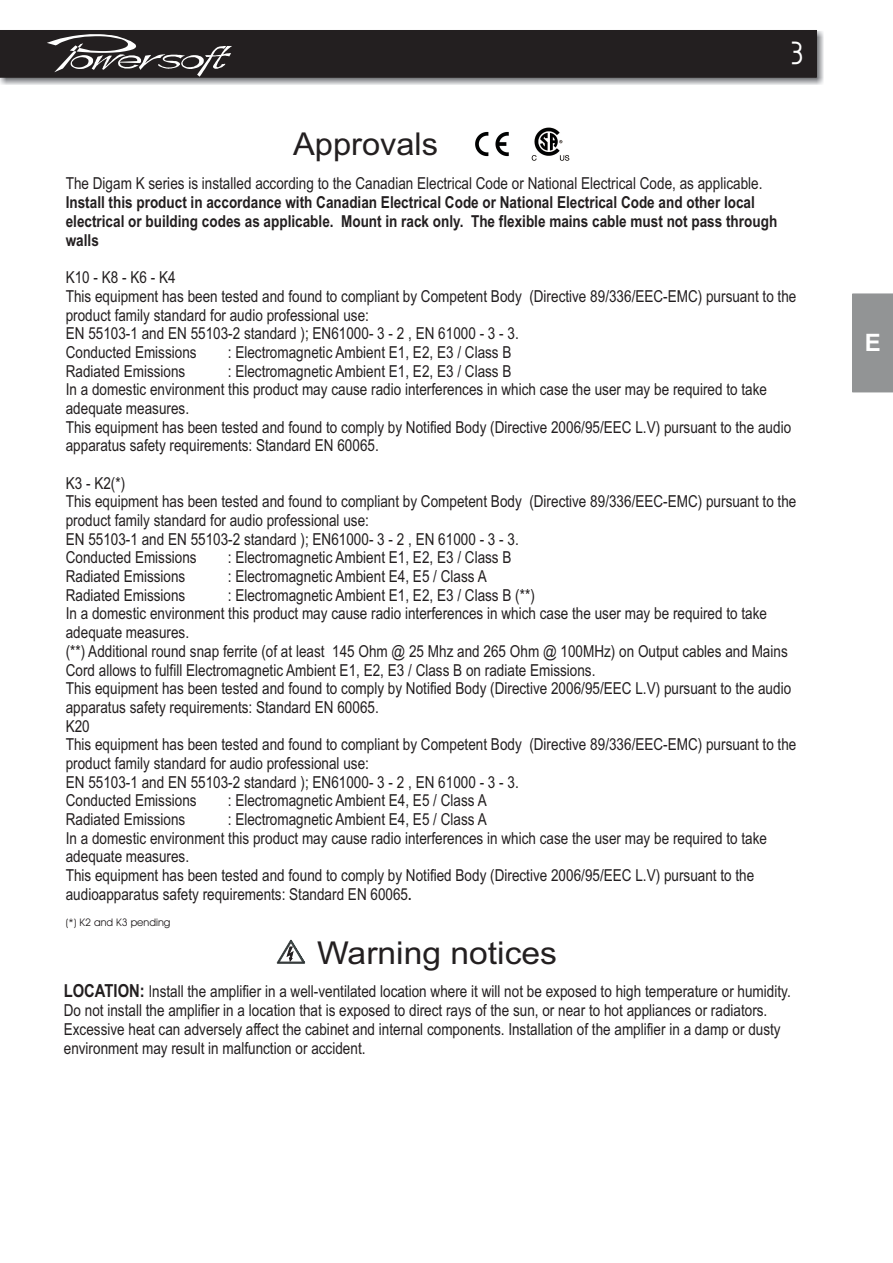
<style>
.page{position:relative;width:893px;height:1263px;background:#fff}
.page>*{position:absolute;margin:0;border:0;box-sizing:border-box;transform-origin:0 0}
.t1{font:700 36px "Solid Edge ISO";color:#fff}
.t2{font:31.5px "Arial";color:#231f20;scale:1.07 1}
.t3{font:31.5px "Arial";color:#231f20}
.t4{font:700 24px "Arial";color:#fff}
.t5{font:16.5px/18.8px "Arial Narrow";color:#231f20}
.t6{font:700 16.5px/18.9px "Arial Narrow";color:#231f20}
.t7{font:10.5px "Avant Garde Bk BT";color:#231f20}
.s1{font-weight:700;font-size:15px}
.s2{font-weight:700;font-size:18px}
.s3{font-family:"Avant Garde Bk BT"}
</style>
<div class="page">
<img style="left:0;top:30px;width:823px;height:55px">
<div style="left:0;top:30px;width:816px;height:47px;background:#231f20"></div>
<svg style="left:47px;top:34px;width:185px;height:43px"></svg>
<div style="left:852px;top:293px;width:40px;height:99px;background:#929495"></div>
<svg style="left:277px;top:940px;width:28px;height:23px"></svg>
<img style="left:531px;top:127px;width:38px;height:34px">
<img style="left:475px;top:131px;width:34px;height:26px">
<h1 class="t1" style="left:791px;top:30px;width:13px">3</h1>
<h2 class="t3" style="left:293px;top:132px;width:146px">Approvals</h2>
<p class="t5" style="left:66px;top:176px;width:698px">The Digam K series is installed according to the Canadian Electrical Code or National Electrical Code, as applicable.</p>
<p class="t6" style="left:66px;top:194px;width:713px">Install this product in accordance with Canadian Electrical Code or National Electrical Code and other local electrical or building codes as applicable. Mount in rack only. The flexible mains cable must not pass through walls</p>
<p class="t5" style="left:66px;top:270px;width:732px">K10 - K8 - K6 - K4<br>This equipment has been tested and found to compliant by Competent Body (Directive 89/336/EEC-EMC) pursuant to the product family standard for audio professional use:<br>EN 55103-1 and EN 55103-2 standard ); EN61000- 3 - 2 , EN 61000 - 3 - 3.<br>Conducted Emissions</p>
<p class="t5" style="left:228px;top:344px;width:285px">: Electromagnetic Ambient E1, E2, E3 / Class B</p>
<p class="t5" style="left:66px;top:363px;width:727px;text-indent:162px">: Electromagnetic Ambient E1, E2, E3 / Class B<br>In a domestic environment this product may cause radio interferences in which case the user may be required to take adequate measures.<br>This equipment has been tested and found to comply by Notified Body (Directive 2006/95/EEC L.V) pursuant to the audio apparatus safety requirements: Standard EN 60065.</p>
<p class="t5" style="left:66px;top:475px;width:732px">K3 - K2(*)<br>This equipment has been tested and found to compliant by Competent Body (Directive 89/336/EEC-EMC) pursuant to the product family standard for audio professional use:<br>EN 55103-1 and EN 55103-2 standard ); EN61000- 3 - 2 , EN 61000 - 3 - 3.<br>Conducted Emissions</p>
<p class="t5" style="left:66px;top:363px;width:121px">Radiated Emissions</p>
<p class="t5" style="left:228px;top:550px;width:285px">: Electromagnetic Ambient E1, E2, E3 / Class B</p>
<p class="t5" style="left:66px;top:568px;width:121px">Radiated Emissions</p>
<p class="t5" style="left:228px;top:568px;width:260px">: Electromagnetic Ambient E4, E5 / Class A</p>
<p class="t5" style="left:66px;top:587px;width:121px">Radiated Emissions</p>
<p class="t5" style="left:66px;top:587px;width:732px;text-indent:162px">: Electromagnetic Ambient E1, E2, E3 / Class B (**)<br>In a domestic environment this product may cause radio interferences in which case the user may be required to take adequate measures.<br>(**) Additional round snap ferrite (of at least 145 Ohm @ 25 Mhz and 265 Ohm @ 100MHz) on Output cables and Mains Cord allows to fulfill Electromagnetic Ambient E1, E2, E3 / Class B on radiate Emissions.<br>This equipment has been tested and found to comply by Notified Body (Directive 2006/95/EEC L.V) pursuant to the audio apparatus safety requirements: Standard EN 60065.<br>K20<br>This equipment has been tested and found to compliant by Competent Body (Directive 89/336/EEC-EMC) pursuant to the product family standard for audio professional use:<br>EN 55103-1 and EN 55103-2 standard ); EN61000- 3 - 2 , EN 61000 - 3 - 3.<br>Conducted Emissions</p>
<p class="t5" style="left:228px;top:793px;width:260px">: Electromagnetic Ambient E4, E5 / Class A</p>
<p class="t5" style="left:66px;top:811px;width:702px;text-indent:162px">: Electromagnetic Ambient E4, E5 / Class A<br>In a domestic environment this product may cause radio interferences in which case the user may be required to take adequate measures.<br>This equipment has been tested and found to comply by Notified Body (Directive 2006/95/EEC L.V) pursuant to the audioapparatus safety requirements: Standard EN 60065<span class="s1">.</span></p>
<p class="t7" style="left:66px;top:918px;width:106px">(*) K2 and K3 pending</p>
<p class="t5" style="left:66px;top:811px;width:121px">Radiated Emissions</p>
<h2 class="t2" style="left:317px;top:941px;width:226px">Warning notices</h2>
<p class="t5" style="left:64px;top:984px;width:728px"><span class="s2">LOCATION:</span> <span class="s3">I</span>nstall the amplifier in a well-ventilated location where it will not be exposed to high temperature or humidity.<br>Do not install the amplifier in a location that is exposed to direct rays of the sun, or near to hot appliances or radiators.<br>Excessive heat can adversely affect the cabinet and internal components. Installation of the amplifier in a damp or dusty environment may result in malfunction or accident.</p>
<h3 class="t4" style="left:864px;top:333px;width:18px">E</h3>
</div>
